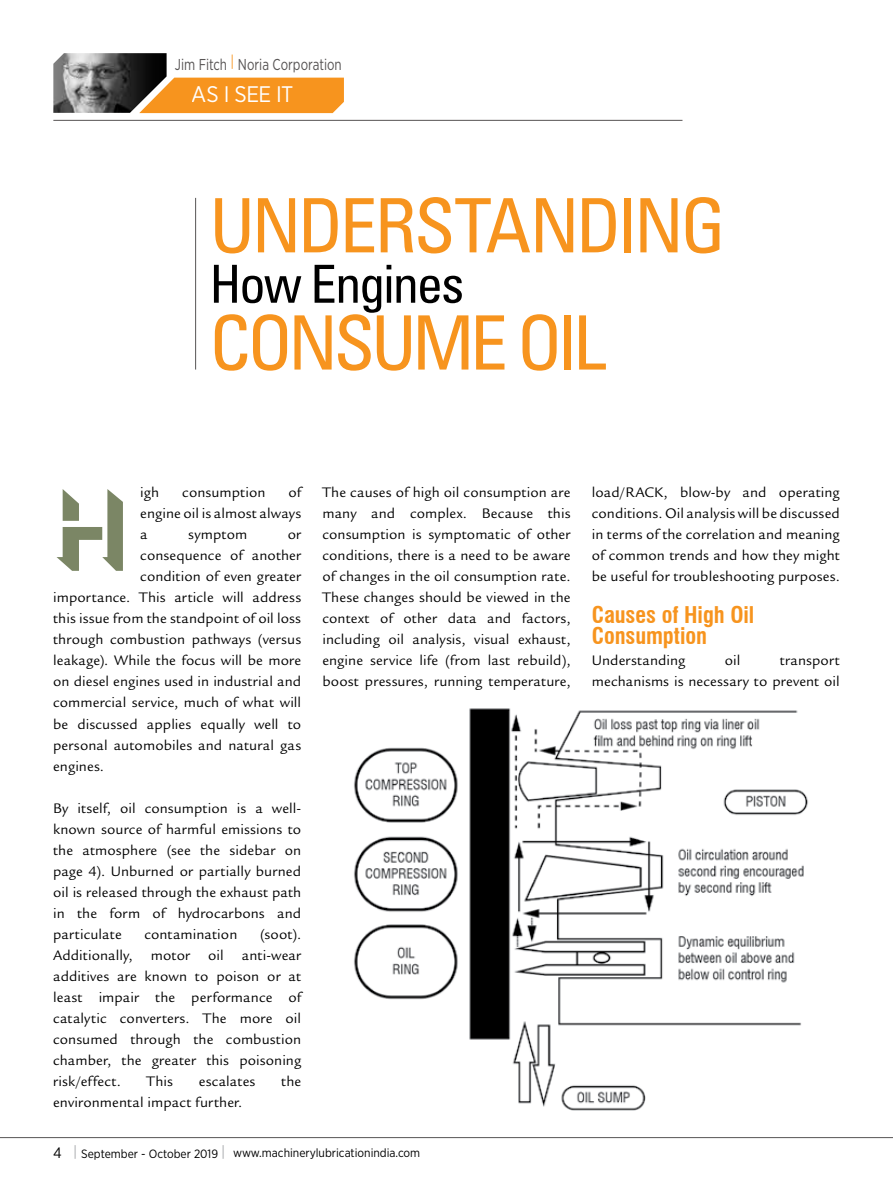
<style>
.page{position:relative;width:893px;height:1191px;background:#fff}
.page>*{position:absolute;margin:0;border:0;box-sizing:border-box;transform-origin:0 0}
.t1{font:109.35px "Ultra Shadow";color:#7b8665}
.t2{font:condensed 75px "Univers LT Std";letter-spacing:-.055em;color:#f7941e}
.t3{font:condensed 52.5px "Univers LT Std";letter-spacing:-.04em;color:#000}
.t4{font:700 condensed 22.5px/21px "Swiss 721 BT";letter-spacing:-.005em;color:#f7941e}
.t5{font:22.5px "Gotham Narrow";letter-spacing:-.025em;color:#fff}
.t6{font:15.75px "Gotham Narrow";color:#575454;scale:.85 1}
.t7{font:15px/21px "Legacy Sans Std";letter-spacing:.005em;color:#000;text-align:justify}
.t8{font:12px "Gotham Narrow";color:#000}
.s1{font-size:15px}
.s2{font-size:15px;color:#a7a9ac}
</style>
<div class="page">
<hr style="left:0;top:1137px;width:893px;height:1px;background:#575454">
<img style="left:354px;top:708px;width:454px;height:403px">
<hr style="left:195px;top:198px;width:1px;height:171px;background:#575454">
<div style="left:167px;top:78px;width:177px;height:35px;background:#f7941e"></div>
<img style="left:53px;top:53px;width:114px;height:60px">
<hr style="left:53px;top:120px;width:629px;height:1px;background:#575454">
<p class="t6" style="left:175px;top:55px;width:198px">Jim Fitch <sup>|</sup> Noria Corporation</p>
<h3 class="t5" style="left:192px;top:81px;width:103px">AS I SEE IT</h3>
<h2 class="t2" style="left:209px;top:178px;width:518px">UNDERSTANDING</h2>
<h3 class="t3" style="left:209px;top:251px;width:256px">How Engines</h3>
<h2 class="t2" style="left:209px;top:295px;width:398px">CONSUME OIL</h2>
<p class="t7" style="left:140px;top:482px;width:162px;text-indent:148px">of engine oil is almost always a</p>
<p class="t7" style="left:140px;top:482px;width:20px">igh</p>
<p class="t7" style="left:182px;top:482px;width:85px">consumption</p>
<h1 class="t1" style="left:53px;top:459px;width:82px">H</h1>
<p class="t7" style="left:188px;top:524px;width:61px">symptom</p>
<p class="t7" style="left:288px;top:524px;width:15px">or</p>
<p class="t7" style="left:140px;top:545px;width:162px">consequence of another</p>
<p class="t7" style="left:140px;top:566px;width:162px">condition of even greater</p>
<p class="t7" style="left:53px;top:587px;width:250px">importance. This article will address</p>
<p class="t7" style="left:53px;top:608px;width:249px">this issue from the standpoint of oil loss</p>
<p class="t7" style="left:53px;top:629px;width:250px">through combustion pathways (versus</p>
<p class="t7" style="left:53px;top:650px;width:250px">leakage). While the focus will be more</p>
<p class="t7" style="left:53px;top:671px;width:250px">on diesel engines used in industrial and</p>
<p class="t7" style="left:53px;top:692px;width:249px">commercial service, much of what will</p>
<p class="t7" style="left:53px;top:713px;width:250px">be discussed applies equally well to</p>
<p class="t7" style="left:53px;top:734px;width:250px">personal automobiles and natural gas</p>
<p class="t7" style="left:53px;top:755px;width:52px">engines.</p>
<p class="t7" style="left:53px;top:797px;width:250px">By itself, oil consumption is a well&shy;known source of harmful emissions to the atmosphere (see the sidebar on page 4). Unburned or partially burned oil is released through the exhaust path in the form of hydrocarbons and particulate</p>
<p class="t7" style="left:53px;top:923px;width:250px;text-indent:207px">(soot).<br>Additionally, motor oil anti-wear additives are known to poison or at least impair the performance of catalytic converters. The more oil consumed through the combustion chamber, the greater this poisoning risk/effect.</p>
<p class="t7" style="left:144px;top:923px;width:94px">contamination</p>
<p class="t7" style="left:147px;top:1070px;width:28px">This</p>
<p class="t7" style="left:199px;top:1070px;width:58px">escalates</p>
<p class="t7" style="left:281px;top:1070px;width:21px">the</p>
<p class="t7" style="left:53px;top:1091px;width:191px">environmental impact further.</p>
<p class="t7" style="left:322px;top:482px;width:250px">The causes of high oil consumption are many and complex. Because this consumption is symptomatic of other conditions, there is a need to be aware of changes in the oil consumption rate.<br>These changes should be viewed in the context of other data and factors, including oil analysis, visual exhaust, engine service life (from last rebuild), boost pressures, running temperature,</p>
<p class="t7" style="left:592px;top:482px;width:250px">load/RACK, blow-by and operating conditions. Oil analysis will be discussed in terms of the correlation and meaning of common trends and how they might be useful for troubleshooting purposes.</p>
<h3 class="t4" style="left:592px;top:605px;width:164px">Causes of High Oil<br>Consumption</h3>
<p class="t7" style="left:592px;top:650px;width:95px">Understanding</p>
<p class="t7" style="left:725px;top:650px;width:17px">oil</p>
<p class="t7" style="left:592px;top:650px;width:250px;text-align:right">transport<br>mechanisms is necessary to prevent oil</p>
<p class="t8" style="left:53px;top:1145px;width:369px"><span class="s1">4</span> <span class="s2">|</span> September - October 2019 <span class="s2">|</span> www.machinerylubricationindia.com</p>
</div>
